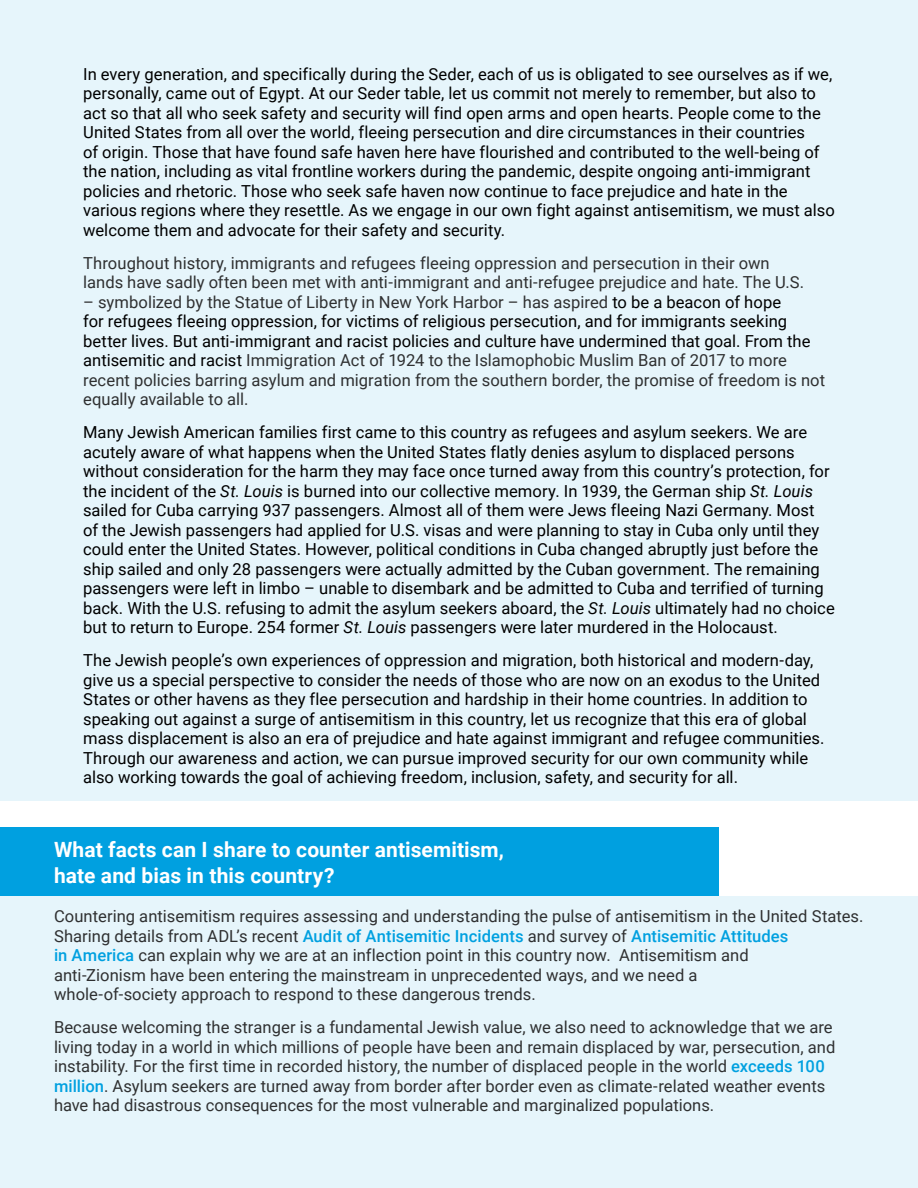
<style>
.page{position:relative;width:918px;height:1188px;background:#fff}
.page>*{position:absolute;margin:0;border:0;box-sizing:border-box;transform-origin:0 0}
.t1{font:700 21px/25.5px "Roboto";letter-spacing:.005em;color:#fff}
.t2{font:16.65px/19.5px "Roboto";color:#000}
.t3{font:16.65px/19.5px "Roboto";color:#2f3031}
.s1{color:#000}
.s2{font-style:italic}
.s3{font-weight:500;color:#00a0e0}
</style>
<div class="page">
<div style="left:0;top:827px;width:718px;height:69px;background:#00a0e0"></div>
<div style="left:0;top:0;width:918px;height:800px;background:#e6f5fb"></div>
<div style="left:0;top:896px;width:918px;height:292px;background:#e6f5fb"></div>
<p class="t2" style="left:83px;top:64px;width:753px">In every generation, and specifically during the Seder, each of us is obligated to see ourselves as if we, personally, came out of Egypt. At our Seder table, let us commit not merely to remember, but also to act so that all who seek safety and security will find open arms and open hearts. People come to the United States from all over the world, fleeing persecution and dire circumstances in their countries<br>of origin. Those that have found safe haven here have flourished and contributed to the well-being of the nation, including as vital frontline workers during the pandemic, despite ongoing anti-immigrant policies and rhetoric. Those who seek safe haven now continue to face prejudice and hate in the various regions where they resettle. As we engage in our own fight against antisemitism, we must also welcome them and advocate for their safety and security.</p>
<p class="t3" style="left:83px;top:253px;width:723px">Throughout history, immigrants and refugees fleeing oppression and persecution in their own lands have sadly often been met with anti-immigrant and anti-refugee prejudice and hate. The U.S.</p>
<p class="t3" style="left:83px;top:292px;width:744px">– symbolized by the Statue of Liberty in New York Harbor – has aspired <span class="s1">to be a beacon of hope<br>for refugees fleeing oppression, for victims of religious persecution, and for immigrants seeking better lives. But anti-immigrant and racist policies and culture have undermined that goal. From the antisemitic and racist</span> Immigration Act of 1924 to the Islamophobic Muslim Ban of 2017 to more recent policies barring asylum and migration from the southern border, the promise of freedom is not equally available to all.</p>
<p class="t2" style="left:83px;top:422px;width:753px">Many Jewish American families first came to this country as refugees and asylum seekers. We are acutely aware of what happens when the United States flatly denies asylum to displaced persons without consideration for the harm they may face once turned away from this country’s protection, for the incident of the <span class="s2">St. Louis</span> is burned into our collective memory. In 1939, the German ship <span class="s2">St. Louis </span>sailed for Cuba carrying 937 passengers. Almost all of them were Jews fleeing Nazi Germany. Most<br>of the Jewish passengers had applied for U.S. visas and were planning to stay in Cuba only until they could enter the United States. However, political conditions in Cuba changed abruptly just before the ship sailed and only 28 passengers were actually admitted by the Cuban government. The remaining passengers were left in limbo – unable to disembark and be admitted to Cuba and terrified of turning back. With the U.S. refusing to admit the asylum seekers aboard, the <span class="s2">St. Louis</span> ultimately had no choice but to return to Europe. 254 former <span class="s2">St. Louis</span> passengers were later murdered in the Holocaust.</p>
<p class="t2" style="left:83px;top:650px;width:743px">The Jewish people’s own experiences of oppression and migration, both historical and modern-day, give us a special perspective to consider the needs of those who are now on an exodus to the United States or other havens as they flee persecution and hardship in their home countries. In addition to speaking out against a surge of antisemitism in this country, let us recognize that this era of global mass displacement is also an era of prejudice and hate against immigrant and refugee communities.<br>Through our awareness and action, we can pursue improved security for our own community while also working towards the goal of achieving freedom, inclusion, safety, and security for all.</p>
<p class="t1" style="left:54px;top:836px;width:452px">What facts can I share to counter antisemitism, hate and bias in this country?</p>
<p class="t3" style="left:54px;top:906px;width:811px">Countering antisemitism requires assessing and understanding the pulse of antisemitism in the United States.<br>Sharing details from ADL’s recent <span class="s3">Audit of Antisemitic Incidents</span> and survey of <span class="s3">Antisemitic Attitudes<br>in America</span> can explain why we are at an inflection point in this country now. Antisemitism and<br>anti-Zionism have been entering the mainstream in unprecedented ways, and we need a<br>whole-of-society approach to respond to these dangerous trends.</p>
<p class="t3" style="left:54px;top:1017px;width:783px">Because welcoming the stranger is a fundamental Jewish value, we also need to acknowledge that we are living today in a world in which millions of people have been and remain displaced by war, persecution, and instability. For the first time in recorded history, the number of displaced people in the world <span class="s3">exceeds 100 million</span>. Asylum seekers are turned away from border after border even as climate-related weather events have had disastrous consequences for the most vulnerable and marginalized populations.</p>
</div>
